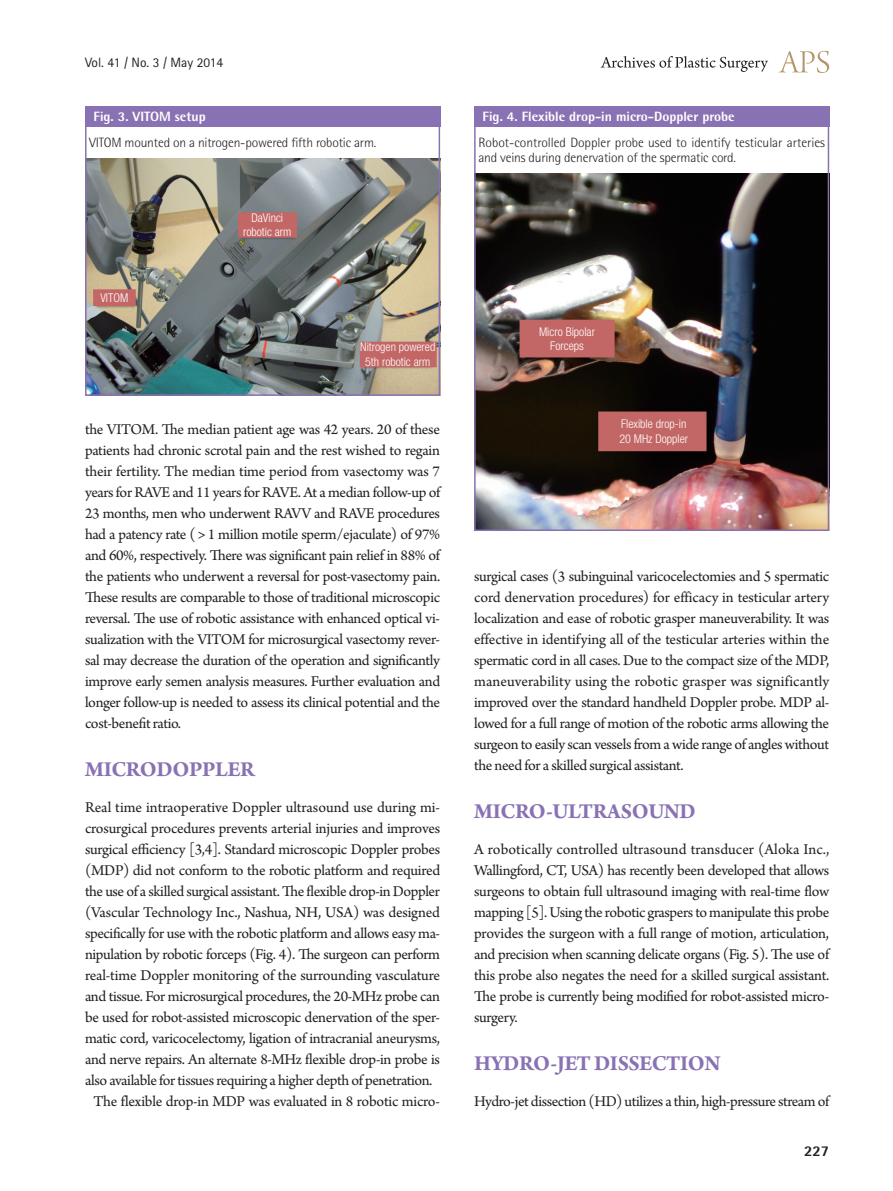
<style>
.page{position:relative;width:893px;height:1191px;background:#fff}
.page>*{position:absolute;margin:0;border:0;box-sizing:border-box;transform-origin:0 0}
.대제목{font:700 22.5px "Arno Pro";letter-spacing:-.02em;color:#8972b3}
.본문_성형{font:15.75px/21px "Arno Pro";letter-spacing:-.025em;color:#231f20;text-align:justify}
.t1{font:800 15px "Rotis Semi Sans Std";color:#231f20}
.그림__표-설명{font:300 13.5px/15px "Rotis Semi Sans Std";letter-spacing:-.015em;color:#231f20}
.표_그림_제목_볼드{font:800 13.5px "Rotis Semi Sans Std";color:#fff}
.권_호_월{font:13.5px "Rotis Sans Serif Std";color:#231f20}
.표_그림_캡션{font:300 condensed 12px "Helvetica Neue LT Std";color:#fff}
</style>
<div class="page">
<svg style="left:779px;top:51px;width:50px;height:22px"></svg>
<svg style="left:601px;top:56px;width:167px;height:16px"></svg>
<div style="left:85px;top:106px;width:355px;height:21px;background:#8972b3"></div>
<img style="left:88px;top:158px;width:349px;height:235px">
<div style="left:85px;top:107px;width:355px;height:289px;border:2px solid #8972b3"></div>
<div style="left:474px;top:106px;width:355px;height:21px;background:#8972b3"></div>
<img style="left:477px;top:173px;width:349px;height:355px">
<div style="left:474px;top:106px;width:355px;height:425px;border:2px solid #8972b3"></div>
<p class="권_호_월" style="left:85px;top:54px;width:140px">Vol. 41 / No. 3 / May 2014</p>
<p class="표_그림_제목_볼드" style="left:94px;top:107px;width:114px">Fig. 3. VITOM setup</p>
<p class="그림__표-설명" style="left:89px;top:134px;width:289px">VITOM mounted on a nitrogen-powered fifth robotic arm.</p>
<p class="표_그림_캡션" style="left:100px;top:291px;width:29px">VITOM</p>
<p class="표_그림_캡션" style="left:251px;top:211px;width:33px">DaVinci</p>
<p class="표_그림_캡션" style="left:243px;top:225px;width:50px">robotic arm</p>
<p class="표_그림_캡션" style="left:360px;top:340px;width:77px">Nitrogen powered</p>
<p class="표_그림_캡션" style="left:365px;top:354px;width:67px">5th robotic arm</p>
<p class="본문_성형" style="left:85px;top:420px;width:357px">the VITOM. The median patient age was 42 years. 20 of these patients had chronic scrotal pain and the rest wished to regain their fertility. The median time period from vasectomy was 7 years for RAVE and 11 years for RAVE. At a median follow-up of 23 months, men who underwent RAVV and RAVE procedures had a patency rate ( &gt; 1 million motile sperm/ejaculate) of 97% and 60%, respectively. There was significant pain relief in 88% of the patients who underwent a reversal for post-vasectomy pain.<br>These results are comparable to those of traditional microscopic reversal. The use of robotic assistance with enhanced optical vi&shy;sualization with the VITOM for microsurgical vasectomy rever&shy;sal may decrease the duration of the operation and significantly improve early semen analysis measures. Further evaluation and longer follow-up is needed to assess its clinical potential and the cost-benefit ratio.</p>
<p class="대제목" style="left:85px;top:756px;width:171px">MICRODOPPLER</p>
<p class="본문_성형" style="left:85px;top:798px;width:357px">Real time intraoperative Doppler ultrasound use during mi&shy;crosurgical procedures prevents arterial injuries and improves surgical efficiency [3,4]. Standard microscopic Doppler probes (MDP) did not conform to the robotic platform and required the use of a skilled surgical assistant. The flexible drop-in Doppler (Vascular Technology Inc., Nashua, NH, USA) was designed specifically for use with the robotic platform and allows easy ma&shy;nipulation by robotic forceps (Fig. 4). The surgeon can perform real-time Doppler monitoring of the surrounding vasculature and tissue. For microsurgical procedures, the 20-MHz probe can be used for robot-assisted microscopic denervation of the sper&shy;matic cord, varicocelectomy, ligation of intracranial aneurysms, and nerve repairs. An alternate 8-MHz flexible drop-in probe is also available for tissues requiring a higher depth of penetration.</p>
<p class="본문_성형" style="left:94px;top:1092px;width:348px">The flexible drop-in MDP was evaluated in 8 robotic micro-</p>
<p class="표_그림_제목_볼드" style="left:483px;top:107px;width:254px">Fig. 4. Flexible drop-in micro-Doppler probe</p>
<p class="그림__표-설명" style="left:478px;top:134px;width:348px">Robot-controlled Doppler probe used to identify testicular arteries and veins during denervation of the spermatic cord.</p>
<p class="표_그림_캡션" style="left:539px;top:324px;width:57px">Micro Bipolar</p>
<p class="표_그림_캡션" style="left:550px;top:339px;width:35px">Forceps</p>
<p class="표_그림_캡션" style="left:621px;top:417px;width:67px">Flexible drop-in</p>
<p class="표_그림_캡션" style="left:619px;top:431px;width:70px">20 MHz Doppler</p>
<p class="본문_성형" style="left:474px;top:567px;width:357px">surgical cases (3 subinguinal varicocelectomies and 5 spermatic cord denervation procedures) for efficacy in testicular artery localization and ease of robotic grasper maneuverability. It was effective in identifying all of the testicular arteries within the spermatic cord in all cases. Due to the compact size of the MDP, maneuverability using the robotic grasper was significantly improved over the standard handheld Doppler probe. MDP al&shy;lowed for a full range of motion of the robotic arms allowing the surgeon to easily scan vessels from a wide range of angles without the need for a skilled surgical assistant.</p>
<p class="대제목" style="left:474px;top:798px;width:223px">MICRO-ULTRASOUND</p>
<p class="본문_성형" style="left:474px;top:840px;width:357px">A robotically controlled ultrasound transducer (Aloka Inc., Wallingford, CT, USA) has recently been developed that allows surgeons to obtain full ultrasound imaging with real-time flow mapping [5]. Using the robotic graspers to manipulate this probe provides the surgeon with a full range of motion, articulation, and precision when scanning delicate organs (Fig. 5). The use of this probe also negates the need for a skilled surgical assistant.<br>The probe is currently being modified for robot-assisted micro&shy;surgery.</p>
<p class="대제목" style="left:474px;top:1050px;width:248px">HYDRO-JET DISSECTION</p>
<p class="본문_성형" style="left:474px;top:1092px;width:357px">Hydro-jet dissection (HD) utilizes a thin, high-pressure stream of</p>
<p class="t1" style="left:804px;top:1141px;width:27px">227</p>
</div>
